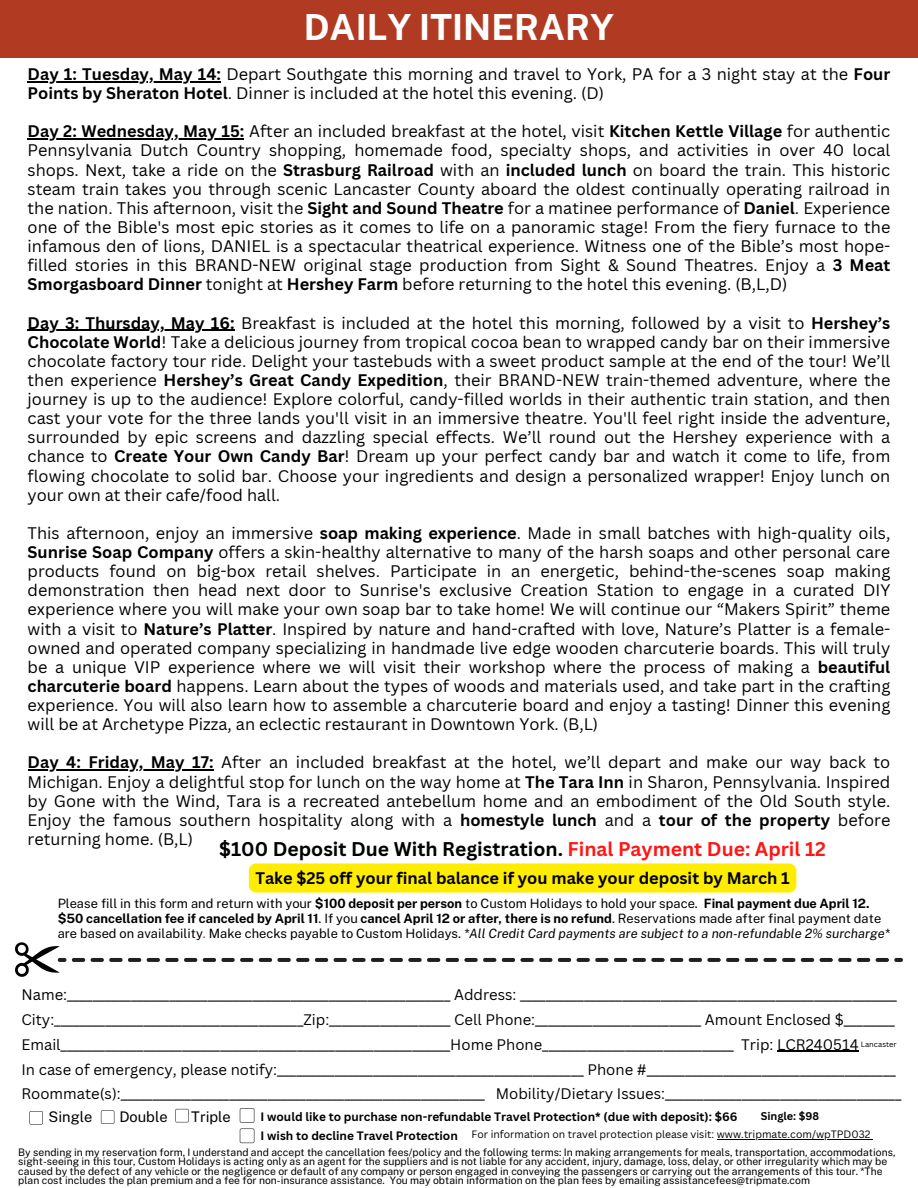
<style>
.page{position:relative;width:918px;height:1188px;background:#fff}
.page>*{position:absolute;margin:0;border:0;box-sizing:border-box;transform-origin:0 0}
.t1{font:700 35.85px "Public Sans";color:#fff}
.t2{font:700 19.35px "Canva Sans";color:#000}
.t3{font:16.35px/19.2px "Canva Sans";color:#000;text-align:justify}
.t4{font:700 16.35px "Canva Sans";color:#000}
.t5{font:14.85px/24.9px "Canva Sans";color:#000}
.t6{font:14.7px "Public Sans";color:#000}
.t7{font:700 12.9px/14.9px "Public Sans";color:#000}
.t8{font:italic 12.9px "Public Sans";color:#000}
.t9{font:12.9px "Public Sans";color:#000}
.t10{font:700 11.85px "Canva Sans";color:#000}
.t11{font:700 10.95px "Canva Sans";color:#000}
.t12{font:10.35px/9.6px "Public Sans";color:#000}
.t13{font:10.35px "Canva Sans";color:#000}
.t14{font:7.5px "Canva Sans";color:#000}
.s1{font-weight:700}
.s2{color:#ff1616}
.s3{font-weight:400}
.s4{font-style:normal}
.s5{font-style:normal;color:#ff1616}
</style>
<div class="page">
<hr style="left:28px;top:81px;width:193px;height:1px;background:#000">
<hr style="left:28px;top:138px;width:216px;height:2px;background:#000">
<hr style="left:28px;top:330px;width:207px;height:1px;background:#000">
<hr style="left:28px;top:770px;width:186px;height:1px;background:#000">
<div style="left:0;top:0;width:918px;height:57px;background:#b03b22"></div>
<hr style="left:777px;top:1050px;width:82px;height:2px;background:#000">
<svg style="left:15px;top:942px;width:51px;height:35px"></svg>
<svg style="left:72px;top:958px;width:831px;height:4px"></svg>
<svg style="left:240px;top:1108px;width:14px;height:15px"></svg>
<hr style="left:717px;top:1139px;width:154px;height:1px;background:#000">
<svg style="left:29px;top:1111px;width:14px;height:14px"></svg>
<div style="left:249px;top:863px;width:547px;height:30px;background:#ffed00;border-radius:7px"></div>
<svg style="left:101px;top:1110px;width:13px;height:14px"></svg>
<svg style="left:175px;top:1109px;width:14px;height:13px"></svg>
<svg style="left:240px;top:1129px;width:14px;height:14px"></svg>
<h4 class="t1" style="left:304px;top:6px;width:312px">DAILY ITINERARY</h4>
<h1 class="t3" style="left:28px;top:64px;width:864px"><span class="s1">Day 1: Tuesday, May 14:</span> Depart Southgate this morning and travel to York, PA for a 3 night stay at the <span class="s1">Four<br>Points by Sheraton Hotel</span>. Dinner is included at the hotel this evening. (D)</h1>
<h4 class="t3" style="left:28px;top:121px;width:864px"><span class="s1">Day 2: Wednesday, May 15:</span> After an included breakfast at the hotel, visit <span class="s1">Kitchen Kettle Village</span> for authentic Pennsylvania Dutch Country shopping, homemade food, specialty shops, and activities in over 40 local shops. Next, take a ride on the <span class="s1">Strasburg Railroad</span> with an <span class="s1">included lunch</span> on board the train. This historic steam train takes you through scenic Lancaster County aboard the oldest continually operating railroad in the nation. This afternoon, visit the <span class="s1">Sight and Sound Theatre</span> for a matinee performance of <span class="s1">Daniel</span>. Experience one of the Bible's most epic stories as it comes to life on a panoramic stage! From the fiery furnace to the infamous den of lions, DANIEL is a spectacular theatrical experience. Witness one of the Bible’s most hope&shy;filled stories in this BRAND-NEW original stage production from Sight &amp; Sound Theatres. Enjoy a <span class="s1">3 Meat Smorgasboard Dinner</span> tonight at <span class="s1">Hershey Farm</span> before returning to the hotel this evening. (B,L,D)</h4>
<h4 class="t3" style="left:28px;top:313px;width:864px"><span class="s1">Day 3: Thursday, May 16:</span> Breakfast is included at the hotel this morning, followed by a visit to <span class="s1">Hershey’s Chocolate World</span>! Take a delicious journey from tropical cocoa bean to wrapped candy bar on their immersive chocolate factory tour ride. Delight your tastebuds with a sweet product sample at the end of the tour! We’ll then experience <span class="s1">Hershey’s Great Candy Expedition</span>, their BRAND-NEW train-themed adventure, where the journey is up to the audience! Explore colorful, candy-filled worlds in their authentic train station, and then cast your vote for the three lands you'll visit in an immersive theatre. You'll feel right inside the adventure, surrounded by epic screens and dazzling special effects. We’ll round out the Hershey experience with a chance to <span class="s1">Create Your Own Candy Bar</span>! Dream up your perfect candy bar and watch it come to life, from flowing chocolate to solid bar. Choose your ingredients and design a personalized wrapper! Enjoy lunch on your own at their cafe/food hall.</h4>
<h4 class="t3" style="left:28px;top:523px;width:864px">This afternoon, enjoy an immersive <span class="s1">soap making experience</span>. Made in small batches with high-quality oils, <span class="s1">Sunrise Soap Company</span> offers a skin-healthy alternative to many of the harsh soaps and other personal care products found on big-box retail shelves. Participate in an energetic, behind-the-scenes soap making demonstration then head next door to Sunrise's exclusive Creation Station to engage in a curated DIY experience where you will make your own soap bar to take home! We will continue our “Makers Spirit” theme with a visit to <span class="s1">Nature’s Platter</span>. Inspired by nature and hand-crafted with love, Nature’s Platter is a female&shy;owned and operated company specializing in handmade live edge wooden charcuterie boards. This will truly be a unique VIP experience where we will visit their workshop where the process of making a <span class="s1">beautiful charcuterie board</span> happens. Learn about the types of woods and materials used, and take part in the crafting experience. You will also learn how to assemble a charcuterie board and enjoy a tasting! Dinner this evening will be at Archetype Pizza, an eclectic restaurant in Downtown York. (B,L)</h4>
<h4 class="t3" style="left:28px;top:752px;width:864px"><span class="s1">Day 4: Friday, May 17:</span> After an included breakfast at the hotel, we’ll depart and make our way back to Michigan. Enjoy a delightful stop for lunch on the way home at <span class="s1">The Tara Inn</span> in Sharon, Pennsylvania. Inspired by Gone with the Wind, Tara is a recreated antebellum home and an embodiment of the Old South style.<br>Enjoy the famous southern hospitality along with a <span class="s1">homestyle lunch</span> and a <span class="s1">tour of the property</span> before returning home. (B,L)</h4>
<p class="t2" style="left:219px;top:835px;width:608px">$100 Deposit Due With Registration. <span class="s2">Final Payment Due: April 12</span></p>
<h6 class="t4" style="left:255px;top:866px;width:536px">Take $25 off your final balance if you make your deposit by March 1</h6>
<h3 class="t9" style="left:58px;top:896px;width:642px">Please fill in this form and return with your <span class="s1">$100 deposit per person</span> to Custom Holidays to hold your space.</h3>
<p class="t7" style="left:58px;top:896px;width:825px;text-indent:646px">Final payment due April 12. $50 cancellation fee if canceled by April 11<span class="s3">. If you</span> cancel April 12 or after, there is no refund<span class="s3">. Reservations made after final payment date</span></p>
<p class="t8" style="left:58px;top:926px;width:834px"><span class="s4">are based on availability</span><span class="s5">.</span> <span class="s4">Make checks payable to Custom Holidays.</span> *All Credit Card payments are subject to a non-refundable 2% surcharge*</p>
<h2 class="t5" style="left:21px;top:982px;width:881px">Name:____________________________________________________________ Address: ___________________________________________________________ City:_______________________________________Zip:___________________ Cell Phone:__________________________ Amount Enclosed $________ Email_____________________________________________________________Home Phone______________________________ Trip: LCR240514<br>In case of emergency, please notify:________________________________________________ Phone #_______________________________________ Roommate(s):_________________________________________________________ Mobility/Dietary Issues:_____________________________________</h2>
<p class="t14" style="left:861px;top:1039px;width:37px">Lancaster</p>
<p class="t11" style="left:761px;top:1108px;width:60px">Single: $98</p>
<h5 class="t6" style="left:49px;top:1108px;width:45px">Single</h5>
<h5 class="t6" style="left:119px;top:1108px;width:50px">Double</h5>
<h5 class="t6" style="left:191px;top:1108px;width:41px">Triple</h5>
<p class="t12" style="left:18px;top:1147px;width:879px">By sending in my reservation form, I understand and accept the cancellation fees/policy and the following terms: In making arrangements for meals, transportation, accommodations, sight-seeing in this tour, Custom Holidays is acting only as an agent for the suppliers and is not liable for any accident, injury, damage, loss, delay, or other irregularity which may be caused by the defect of any vehicle or the negligence or default of any company or person engaged in conveying the passengers or carrying out the arrangements of this tour. *The plan cost includes the plan premium and a fee for non-insurance assistance. You may obtain information on the plan fees by emailing assistancefees@tripmate.com</p>
<p class="t10" style="left:261px;top:1109px;width:478px">I would like to purchase non-refundable Travel Protection* (due with deposit): $66</p>
<h4 class="t13" style="left:472px;top:1127px;width:400px">For information on travel protection please visit: www.tripmate.com/wpTPD032</h4>
<p class="t10" style="left:261px;top:1127px;width:199px">I wish to decline Travel Protection</p>
</div>
